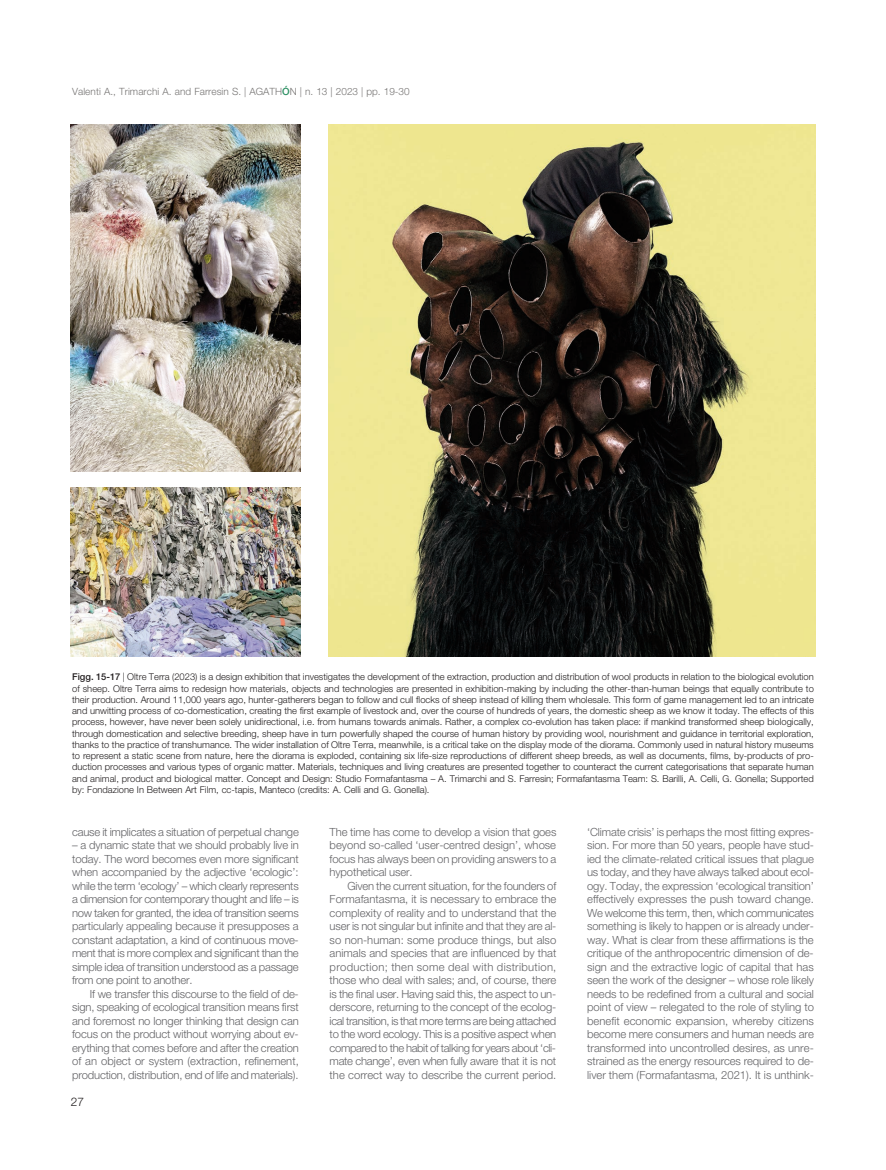
<style>
.page{position:relative;width:886px;height:1170px;background:#fff}
.page>*{position:absolute;margin:0;border:0;box-sizing:border-box;transform-origin:0 0}
.t1{font:300 11.88px "Helvetica Neue LT Std";color:#231f20}
.t2{font:300 11.25px/13.5px "Helvetica Neue LT Std";letter-spacing:-.01em;color:#636366;text-align:justify}
.t3{font:300 10px "Helvetica Neue LT Std";letter-spacing:.005em;color:#777574}
.t4{font:300 9.38px/11.2px "Helvetica Neue LT Std";color:#231f20;text-align:justify}
.s1{font-weight:500;color:#2b8f62}
.s2{font-weight:500}
</style>
<div class="page">
<img style="left:71px;top:124px;width:229px;height:347px">
<img style="left:71px;top:487px;width:229px;height:169px">
<img style="left:328px;top:124px;width:487px;height:532px">
<p class="t3" style="left:72px;top:88px;width:339px">Valenti A., Trimarchi A. and Farresin S. | AGATH<span class="s1">Ó</span>N | n. 13 | 2023 | pp. 19-30</p>
<p class="t4" style="left:72px;top:672px;width:743px"><span class="s2">Figg. 15-17</span> | Oltre Terra (2023) is a design exhibition that investigates the development of the extraction, production and distribution of wool products in relation to the biological evolution of sheep. Oltre Terra aims to redesign how materials, objects and technologies are presented in exhibition-making by including the other-than-human beings that equally contribute to their production. Around 11,000 years ago, hunter-gatherers began to follow and cull flocks of sheep instead of killing them wholesale. This form of game management led to an intricate and unwitting process of co-domestication, creating the first example of livestock and, over the course of hundreds of years, the domestic sheep as we know it today. The effects of this process, however, have never been solely unidirectional, i.e. from humans towards animals. Rather, a complex co-evolution has taken place: if mankind transformed sheep biologically, through domestication and selective breeding, sheep have in turn powerfully shaped the course of human history by providing wool, nourishment and guidance in territorial exploration, thanks to the practice of transhumance. The wider installation of Oltre Terra, meanwhile, is a critical take on the display mode of the diorama. Commonly used in natural history museums to represent a static scene from nature, here the diorama is exploded, containing six life-size reproductions of different sheep breeds, as well as documents, films, by-products of pro&shy;duction processes and various types of organic matter. Materials, techniques and living creatures are presented together to counteract the current categorisations that separate human and animal, product and biological matter. Concept and Design: Studio Formafantasma – A. Trimarchi and S. Farresin; Formafantasma Team: S. Barilli, A. Celli, G. Gonella; Supported by: Fondazione In Between Art Film, cc-tapis, Manteco (credits: A. Celli and G. Gonella).</p>
<p class="t2" style="left:72px;top:826px;width:228px">cause it implicates a situation of perpetual change</p>
<p class="t2" style="left:72px;top:839px;width:228px">– a dynamic state that we should probably live in today. The word becomes even more significant when accompanied by the adjective ‘ecologic’: while the term ‘ecology’ – which clearly represents a dimension for contemporary thought and life – is now taken for granted, the idea of transition seems particularly appealing because it presupposes a constant adaptation, a kind of continuous move&shy;ment that is more complex and significant than the simple idea of transition understood as a passage from one point to another.</p>
<p class="t2" style="left:72px;top:988px;width:228px;text-indent:18px">If we transfer this discourse to the field of de&shy;sign, speaking of ecological transition means first and foremost no longer thinking that design can focus on the product without worrying about ev&shy;erything that comes before and after the creation of an object or system (extraction, refinement, production, distribution, end of life and materials).</p>
<p class="t1" style="left:71px;top:1097px;width:15px">27</p>
<p class="t2" style="left:330px;top:826px;width:228px">The time has come to develop a vision that goes beyond so-called ‘user-centred design’, whose focus has always been on providing answers to a hypothetical user.</p>
<p class="t2" style="left:330px;top:880px;width:228px;text-indent:18px">Given the current situation, for the founders of Formafantasma, it is necessary to embrace the complexity of reality and to understand that the user is not singular but infinite and that they are al&shy;so non-human: some produce things, but also animals and species that are influenced by that production; then some deal with distribution, those who deal with sales; and, of course, there is the final user. Having said this, the aspect to un&shy;derscore, returning to the concept of the ecolog&shy;ical transition, is that more terms are being attached to the word ecology. This is a positive aspect when compared to the habit of talking for years about ‘cli&shy;mate change’, even when fully aware that it is not the correct way to describe the current period.</p>
<p class="t2" style="left:587px;top:826px;width:228px">‘Climate crisis’ is perhaps the most fitting expres&shy;sion. For more than 50 years, people have stud&shy;ied the climate-related critical issues that plague us today, and they have always talked about ecol&shy;ogy. Today, the expression ‘ecological transition’ effectively expresses the push toward change.<br>We welcome this term, then, which communicates something is likely to happen or is already under&shy;way. What is clear from these affirmations is the critique of the anthropocentric dimension of de&shy;sign and the extractive logic of capital that has seen the work of the designer – whose role likely needs to be redefined from a cultural and social point of view – relegated to the role of styling to benefit economic expansion, whereby citizens become mere consumers and human needs are transformed into uncontrolled desires, as unre&shy;strained as the energy resources required to de&shy;liver them (Formafantasma, 2021). It is unthink-</p>
</div>
